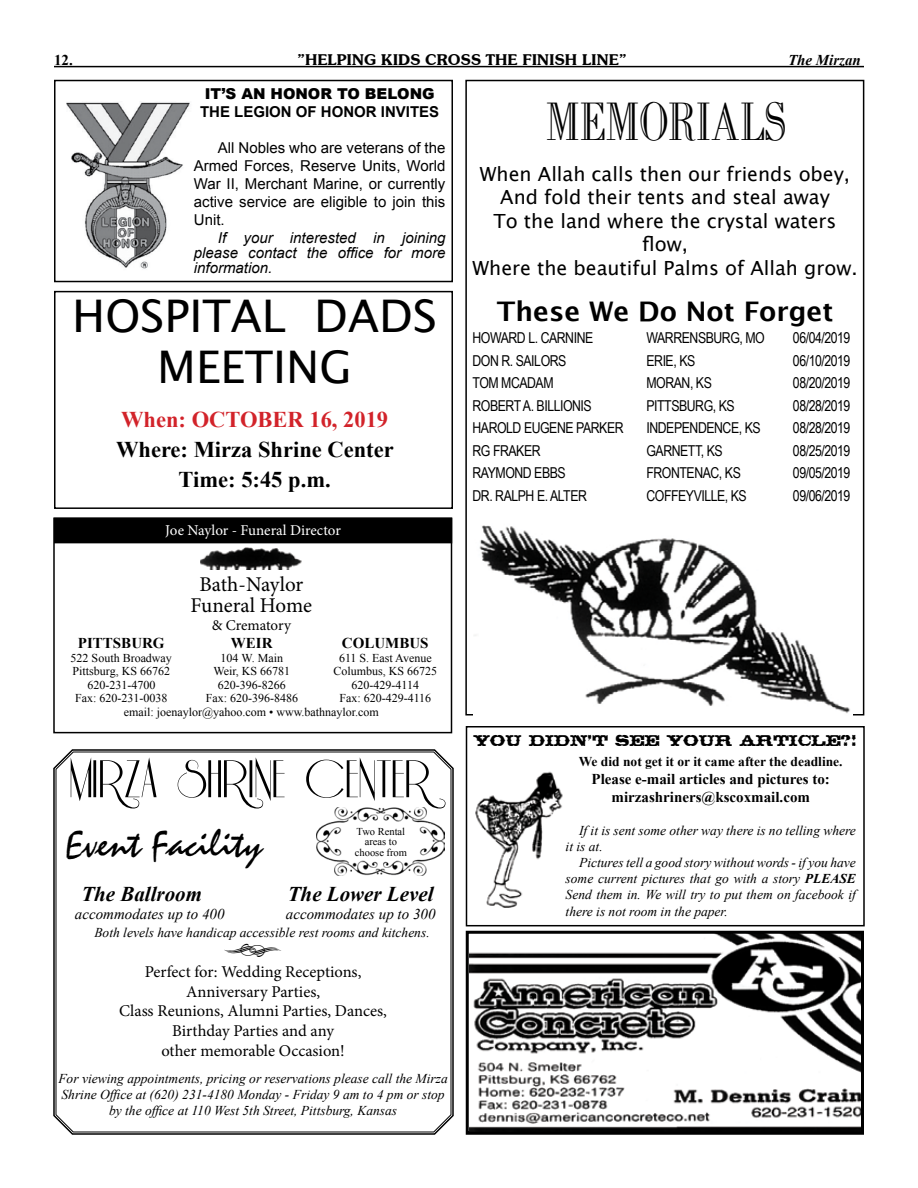
<style>
.page{position:relative;width:918px;height:1188px;background:#fff}
.page>*{position:absolute;margin:0;border:0;box-sizing:border-box;transform-origin:0 0}
.t1{font:54.3px "O Bodoni";color:#000;scale:.8 1}
.t2{font:45px/51px "Lucida Grande";color:#000;text-align:center}
.t3{font:42px "Vintage Decorative Signs 4";color:#000}
.t4{font:39px "Staccato 222 BT";color:#000}
.t5{font:700 27px "Lucida Grande";color:#000}
.t6{font:700 22.5px/30px "Times New Roman";color:#000;text-align:center}
.t7{font:700 22.5px "Times New Roman";color:#d2232a}
.t8{font:italic 700 21px "Times New Roman";color:#000}
.t9{font:21px/21px "Minion Pro";letter-spacing:-.01em;color:#000;text-align:center}
.t10{font:19.5px/23.4px "Lucida Grande";color:#000;text-align:center}
.t11{font:16.5px/19.8px "Minion Pro";letter-spacing:-.005em;color:#000;text-align:center}
.t12{font:15.75px "Thunderbird BT";color:#000;scale:.67 1}
.t13{font:15px "Arial Narrow";letter-spacing:-.03em;color:#000}
.t14{font:15px/18px "Arial";color:#000;text-align:justify}
.t15{font:700 15px/18px "Times New Roman";color:#000;text-align:center}
.t16{font:italic 15px/15px "Arial";color:#000;text-align:justify}
.t17{font:italic 15px "Times New Roman";color:#000}
.t18{font:600 15px "Souvenir IT Cby BT";color:#000}
.t19{font:15px "Minion Pro";color:#fff}
.t20{font:700 15px "Arial";color:#000}
.t21{font:900 15px "Arial";color:#000}
.t22{font:15px "Minion Pro";color:#000}
.t23{font:italic 700 15px "Times New Roman";color:#000}
.t24{font:italic 13.5px/16.2px "Times New Roman";color:#000}
.t25{font:700 13.5px "Times New Roman";color:#000}
.t26{font:12px/13.5px "Times New Roman";color:#000}
.t27{font:10.5px/10.5px "Times New Roman";color:#000;text-align:center}
.s1{font-weight:700}
</style>
<div class="page">
<div style="left:54px;top:291px;width:399px;height:218px;border:2px solid #000"></div>
<div style="left:54px;top:80px;width:399px;height:202px;border:2px solid #000"></div>
<img style="left:66px;top:102px;width:124px;height:167px">
<div style="left:53px;top:518px;width:399px;height:215px;border:2px solid #000"></div>
<div style="left:55px;top:518px;width:397px;height:25px;background:#000"></div>
<img style="left:200px;top:548px;width:102px;height:22px">
<div style="left:466px;top:726px;width:399px;height:200px;border:2px solid #000"></div>
<img style="left:475px;top:771px;width:88px;height:137px">
<img style="left:470px;top:935px;width:390px;height:196px">
<div style="left:466px;top:931px;width:398px;height:204px;border:3px solid #000"></div>
<hr style="left:54px;top:66px;width:810px;height:1px;background:#000">
<svg style="left:53px;top:749px;width:401px;height:386px"></svg>
<svg style="left:71px;top:757px;width:374px;height:51px"></svg>
<img style="left:474px;top:525px;width:376px;height:189px">
<p class="t15" style="left:54px;top:51px;width:20px">12.</p>
<p class="t18" style="left:297px;top:51px;width:331px">”HELPING KIDS CROSS THE FINISH LINE”</p>
<p class="t23" style="left:788px;top:50px;width:74px">The Mirzan</p>
<h1 class="t1" style="left:545px;top:91px;width:302px">MEMORIALS</h1>
<h3 class="t10" style="left:473px;top:163px;width:386px">When Allah calls then our friends obey,<br>And fold their tents and steal away<br>To the land where the crystal waters flow,<br>Where the beautiful Palms of Allah grow.</h3>
<h3 class="t5" style="left:497px;top:289px;width:338px">These We Do Not Forget</h3>
<p class="t13" style="left:472px;top:327px;width:122px">HOWARD L. CARNINE</p>
<p class="t13" style="left:646px;top:327px;width:120px">WARRENSBURG, MO</p>
<p class="t13" style="left:793px;top:327px;width:59px">06/04/2019</p>
<p class="t13" style="left:472px;top:350px;width:95px">DON R. SAILORS</p>
<p class="t13" style="left:646px;top:350px;width:50px">ERIE, KS</p>
<p class="t13" style="left:793px;top:350px;width:59px">06/10/2019</p>
<p class="t13" style="left:472px;top:372px;width:83px">TOM MCADAM</p>
<p class="t13" style="left:646px;top:372px;width:67px">MORAN, KS</p>
<p class="t13" style="left:793px;top:372px;width:59px">08/20/2019</p>
<p class="t13" style="left:472px;top:395px;width:121px">ROBERT A. BILLIONIS</p>
<p class="t13" style="left:646px;top:395px;width:90px">PITTSBURG, KS</p>
<p class="t13" style="left:793px;top:395px;width:59px">08/28/2019</p>
<p class="t13" style="left:472px;top:417px;width:153px">HAROLD EUGENE PARKER</p>
<p class="t13" style="left:646px;top:417px;width:116px">INDEPENDENCE, KS</p>
<p class="t13" style="left:793px;top:417px;width:59px">08/28/2019</p>
<p class="t13" style="left:472px;top:440px;width:70px">RG FRAKER</p>
<p class="t13" style="left:646px;top:440px;width:78px">GARNETT, KS</p>
<p class="t13" style="left:793px;top:440px;width:59px">08/25/2019</p>
<p class="t13" style="left:472px;top:462px;width:95px">RAYMOND EBBS</p>
<p class="t13" style="left:646px;top:462px;width:96px">FRONTENAC, KS</p>
<p class="t13" style="left:793px;top:462px;width:59px">09/05/2019</p>
<p class="t13" style="left:472px;top:485px;width:116px">DR. RALPH E. ALTER</p>
<p class="t13" style="left:646px;top:485px;width:102px">COFFEYVILLE, KS</p>
<p class="t13" style="left:793px;top:485px;width:59px">09/06/2019</p>
<p class="t21" style="left:205px;top:83px;width:232px">IT’S AN HONOR TO BELONG</p>
<p class="t20" style="left:200px;top:102px;width:241px">THE LEGION OF HONOR INVITES</p>
<p class="t14" style="left:194px;top:139px;width:253px;text-indent:24px">All Nobles who are veterans of the Armed Forces, Reserve Units, World War II, Merchant Marine, or currently active service are eligible to join this Unit.</p>
<p class="t16" style="left:194px;top:231px;width:253px;text-indent:24px">If your interested in joining please contact the office for more information.</p>
<h2 class="t2" style="left:72px;top:291px;width:366px">HOSPITAL DADS<br>MEETING</h2>
<h3 class="t7" style="left:121px;top:404px;width:269px">When: OCTOBER 16, 2019</h3>
<h3 class="t6" style="left:116px;top:434px;width:279px">Where: Mirza Shrine Center<br>Time: 5:45 p.m.</h3>
<p class="t19" style="left:165px;top:520px;width:177px">Joe Naylor - Funeral Director</p>
<h3 class="t9" style="left:191px;top:574px;width:123px">Bath-Naylor<br>Funeral Home</h3>
<p class="t22" style="left:212px;top:615px;width:81px">&amp; Crematory</p>
<p class="t15" style="left:78px;top:634px;width:88px">PITTSBURG</p>
<p class="t15" style="left:231px;top:634px;width:43px">WEIR</p>
<p class="t15" style="left:342px;top:634px;width:88px">COLUMBUS</p>
<p class="t26" style="left:71px;top:651px;width:103px">522 South Broadway</p>
<p class="t26" style="left:221px;top:651px;width:64px">104 W. Main</p>
<p class="t26" style="left:339px;top:651px;width:94px">611 S. East Avenue</p>
<p class="t26" style="left:73px;top:664px;width:99px">Pittsburg, KS 66762</p>
<p class="t26" style="left:213px;top:664px;width:78px">Weir, KS 66781</p>
<p class="t26" style="left:333px;top:664px;width:105px">Columbus, KS 66725</p>
<p class="t26" style="left:87px;top:678px;width:69px">620-231-4700</p>
<p class="t26" style="left:218px;top:678px;width:69px">620-396-8266</p>
<p class="t26" style="left:352px;top:678px;width:69px">620-429-4114</p>
<p class="t26" style="left:75px;top:691px;width:94px">Fax: 620-231-0038</p>
<p class="t26" style="left:206px;top:691px;width:94px">Fax: 620-396-8486</p>
<p class="t26" style="left:124px;top:691px;width:309px;text-indent:216px">Fax: 620-429-4116 email: joenaylor@yahoo.com • www.bathnaylor.com</p>
<p class="t27" style="left:355px;top:826px;width:54px">Two Rental areas to choose from</p>
<h3 class="t4" style="left:64px;top:822px;width:200px">Event Facility</h3>
<h3 class="t8" style="left:81px;top:879px;width:122px">The Ballroom</h3>
<h3 class="t8" style="left:288px;top:879px;width:147px">The Lower Level</h3>
<p class="t17" style="left:75px;top:904px;width:151px">accommodates up to 400</p>
<p class="t17" style="left:286px;top:904px;width:151px">accommodates up to 300</p>
<p class="t24" style="left:94px;top:924px;width:337px">Both levels have handicap accessible rest rooms and kitchens.</p>
<p class="t11" style="left:145px;top:962px;width:218px">Perfect for: Wedding Receptions,</p>
<h3 class="t3" style="left:224px;top:919px;width:59px">2</h3>
<p class="t11" style="left:119px;top:982px;width:269px">Anniversary Parties,<br>Class Reunions, Alumni Parties, Dances,<br>Birthday Parties and any<br>other memorable Occasion!</p>
<p class="t24" style="left:58px;top:1070px;width:391px;text-align:center">For viewing appointments, pricing or reservations please call the Mirza<br>Shrine Office at (620) 231-4180 Monday - Friday 9 am to 4 pm or stop by the office at 110 West 5th Street, Pittsburg, Kansas</p>
<p class="t12" style="left:473px;top:729px;width:574px">YOU DIDN’T SEE YOUR ARTICLE?!</p>
<p class="t25" style="left:579px;top:752px;width:265px">We did not get it or it came after the deadline.</p>
<p class="t15" style="left:592px;top:770px;width:240px">Please e-mail articles and pictures to: mirzashriners@kscoxmail.com</p>
<p class="t24" style="left:566px;top:822px;width:292px;text-indent:14px">If it is sent some other way there is no telling where it is at.</p>
<p class="t24" style="left:566px;top:854px;width:292px;text-align:justify;text-indent:14px">Pictures tell a good story without words - if you have some current pictures that go with a story <span class="s1">PLEASE </span>Send them in. We will try to put them on facebook if there is not room in the paper.</p>
</div>
